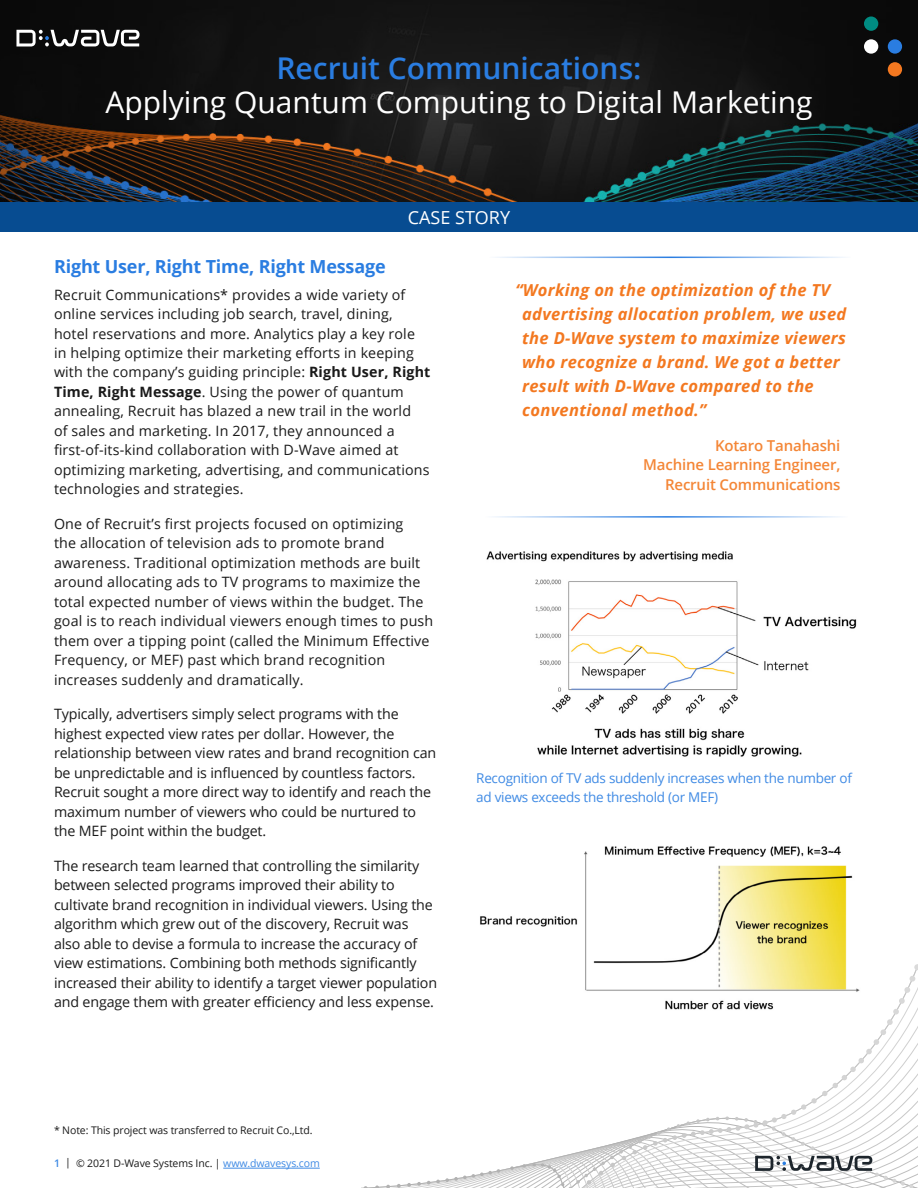
<style>
.page{position:relative;width:918px;height:1188px;background:#fff}
.page>*{position:absolute;margin:0;border:0;box-sizing:border-box;transform-origin:0 0}
.t1{font:30px "Open Sans";color:#fff}
.t2{font:600 30px "Open Sans";color:#2a7de1}
.t3{font:700 18px "Open Sans";letter-spacing:-.01em;color:#2a7de1}
.t4{font:18px "Open Sans";color:#fff}
.t5{font:italic 700 16.5px/24px "Open Sans";letter-spacing:.02em;color:#f37820}
.t6{font:600 15px/19.5px "Open Sans";letter-spacing:-.01em;color:#f48636;text-align:right}
.t7{font:14.25px/19.5px "Open Sans";letter-spacing:.01em;color:#1a1a1a}
.t8{font:14.25px/19.5px "Open Sans";letter-spacing:-.01em;color:#1a1a1a}
.t9{font:13.5px/19.5px "Open Sans";letter-spacing:-.02em;color:#3f8ae4}
.t10{font:10.5px "Open Sans";letter-spacing:-.01em;color:#1a1a1a}
.s1{font-weight:700}
.s2{font-weight:600;color:#3f8ae4}
.s3{color:#3f8ae4}
</style>
<div class="page">
<svg style="left:914px;top:964px;width:4px;height:6px"></svg>
<hr style="left:223px;top:1168px;width:97px;height:1px;background:#3f8ae4">
<img style="left:0;top:0;width:918px;height:202px">
<svg style="left:362px;top:976px;width:556px;height:212px"></svg>
<svg style="left:16px;top:30px;width:124px;height:16px"></svg>
<div style="left:864px;top:39px;width:14px;height:15px;background:#fff;border-radius:50%"></div>
<div style="left:864px;top:17px;width:14px;height:14px;background:#008c82;border-radius:50%"></div>
<div style="left:888px;top:62px;width:14px;height:14px;background:#f37820;border-radius:50%"></div>
<div style="left:888px;top:39px;width:14px;height:15px;background:#2a7de1;border-radius:50%"></div>
<div style="left:0;top:202px;width:918px;height:30px;background:#074c91"></div>
<hr style="left:485px;top:516px;width:363px;height:2px;background:#2a7de1">
<hr style="left:488px;top:257px;width:363px;height:1px;background:#2a7de1">
<img style="left:476px;top:846px;width:388px;height:173px">
<img style="left:486px;top:551px;width:371px;height:206px">
<div style="left:824px;top:716px;width:48px;height:43px;background:#fff"></div>
<h1 class="t2" style="left:276px;top:48px;width:367px">Recruit Communications:</h1>
<h1 class="t1" style="left:105px;top:82px;width:709px">Applying Quantum Computing to Digital Marketing</h1>
<p class="t4" style="left:408px;top:206px;width:104px">CASE STORY</p>
<p class="t3" style="left:54px;top:254px;width:333px">Right User, Right Time, Right Message</p>
<p class="t7" style="left:54px;top:284px;width:378px">Recruit Communications* provides a wide variety of online services including job search, travel, dining, hotel reservations and more. Analytics play a key role in helping optimize their marketing efforts in keeping with the company’s guiding principle: <span class="s1">Right User, Right Time, Right Message</span>. Using the power of quantum annealing, Recruit has blazed a new trail in the world<br>of sales and marketing. In 2017, they announced a first-of-its-kind collaboration with D-Wave aimed at optimizing marketing, advertising, and communications technologies and strategies.</p>
<p class="t7" style="left:54px;top:514px;width:381px">One of Recruit’s first projects focused on optimizing<br>the allocation of television ads to promote brand awareness. Traditional optimization methods are built around allocating ads to TV programs to maximize the total expected number of views within the budget. The goal is to reach individual viewers enough times to push them over a tipping point (called the Minimum Effective Frequency, or MEF) past which brand recognition increases suddenly and dramatically.</p>
<p class="t8" style="left:54px;top:704px;width:384px">Typically, advertisers simply select programs with the highest expected view rates per dollar. However, the relationship between view rates and brand recognition can be unpredictable and is influenced by countless factors.<br>Recruit sought a more direct way to identify and reach the maximum number of viewers who could be nurtured to the MEF point within the budget.</p>
<p class="t8" style="left:54px;top:856px;width:385px">The research team learned that controlling the similarity between selected programs improved their ability to cultivate brand recognition in individual viewers. Using the algorithm which grew out of the discovery, Recruit was also able to devise a formula to increase the accuracy of view estimations. Combining both methods significantly increased their ability to identify a target viewer population and engage them with greater efficiency and less expense.</p>
<p class="t5" style="left:522px;top:278px;width:326px;text-indent:-7px">“Working on the optimization of the TV advertising allocation problem, we used the D-Wave system to maximize viewers who recognize a brand. We got a better result with D-Wave compared to the conventional method.”</p>
<p class="t6" style="left:643px;top:435px;width:199px">Kotaro Tanahashi<br>Machine Learning Engineer,<br>Recruit Communications</p>
<p class="t9" style="left:476px;top:768px;width:377px">Recognition of TV ads suddenly increases when the number of ad views exceeds the threshold (or MEF)</p>
<p class="t10" style="left:54px;top:1123px;width:260px">* Note: This project was transferred to Recruit Co.,Ltd.</p>
<p class="t10" style="left:54px;top:1156px;width:267px"><span class="s2">1</span> | © 2021 D-Wave Systems Inc. | <span class="s3">www.dwavesys.com</span></p>
</div>
